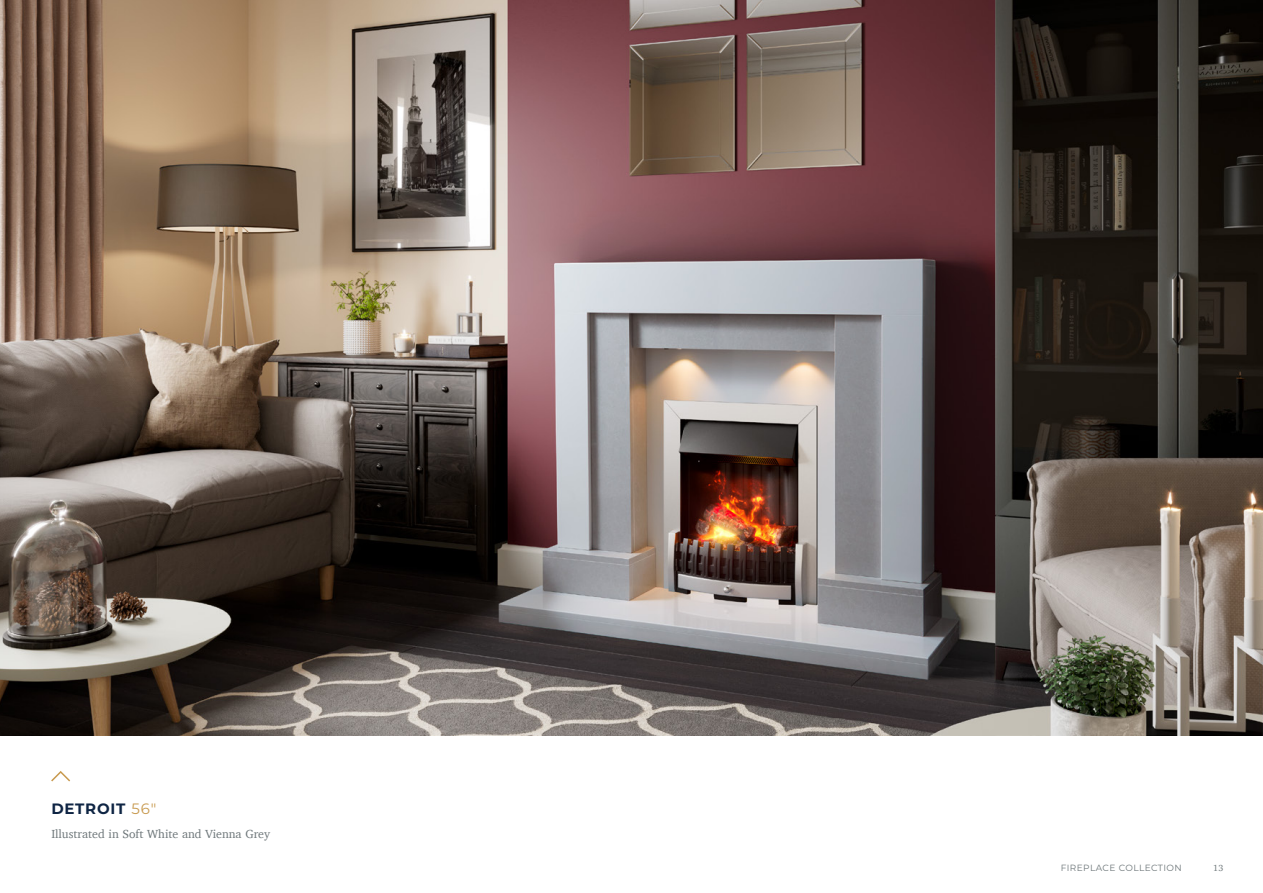
<style>
.page{position:relative;width:1263px;height:893px;background:#fff}
.page>*{position:absolute;margin:0;border:0;box-sizing:border-box;transform-origin:0 0}
.t1{font:700 15px "Montserrat";letter-spacing:.05em;color:#0f2544}
.t2{font:12px "Charter";color:#6d7679}
.t3{font:9px "Montserrat";letter-spacing:.04em;color:#6d7679}
.t4{font:9px "Charter";color:#6d7679}
.s1{font-weight:400;color:#c89a4f}
</style>
<div class="page">
<img style="left:0;top:0;width:1263px;height:736px">
<svg style="left:51px;top:771px;width:19px;height:11px"></svg>
<p class="t1" style="left:51px;top:797px;width:106px">DETROIT <span class="s1">56"</span></p>
<p class="t2" style="left:51px;top:823px;width:220px">Illustrated in Soft White and Vienna Grey</p>
<p class="t3" style="left:1061px;top:861px;width:122px">FIREPLACE COLLECTION</p>
<p class="t4" style="left:1213px;top:860px;width:12px">13</p>
</div>
